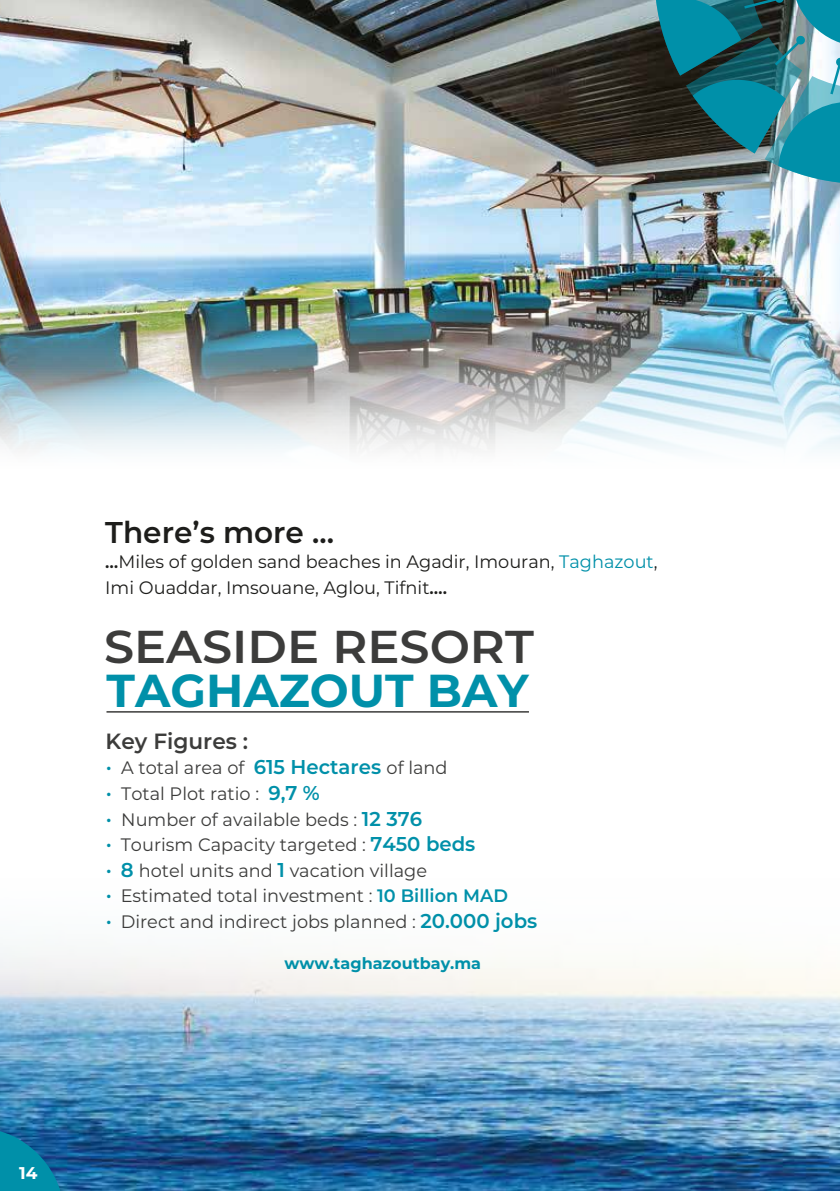
<style>
.page{position:relative;width:840px;height:1191px;background:#fff}
.page>*{position:absolute;margin:0;border:0;box-sizing:border-box;transform-origin:0 0}
.t1{font:700 46.2px "Montserrat";color:#0090a9}
.t2{font:600 46px "Montserrat";color:#3c3c3b;scale:1.04 1}
.t3{font:600 30px "Montserrat";color:#1d1d1b}
.t4{font:600 22px "Montserrat";color:#3c3c3b}
.t5{font:18px/25.6px "Montserrat";color:#3c3c3b}
.t6{font:18px/25.6px "Montserrat";color:#1d1d1b}
.t7{font:700 17px "Montserrat";color:#fff}
.t8{font:700 16px "Montserrat";color:#0090a9}
.s1{font-weight:600}
.s2{color:#0090a9}
.s3{font-weight:600;font-size:20px;color:#0090a9}
.s4{font-weight:600;color:#0090a9}
</style>
<div class="page">
<img style="left:0;top:0;width:839px;height:294px">
<img style="left:0;top:1107px;width:839px;height:84px">
<img style="left:0;top:294px;width:839px;height:156px">
<svg style="left:0;top:711px;width:839px;height:396px"></svg>
<svg style="left:0;top:1127px;width:64px;height:64px;background:#097aa2"></svg>
<svg style="left:654px;top:0;width:185px;height:184px;background:#327781"></svg>
<hr style="left:106px;top:711px;width:422px;height:1px;background:#3c3c3b">
<h3 class="t3" style="left:105px;top:510px;width:230px">There’s more …</h3>
<p class="t6" style="left:105px;top:548px;width:553px"><span class="s1">…</span>Miles of golden sand beaches in Agadir, Imouran, <span class="s2">Taghazout</span>,<br>Imi Ouaddar, Imsouane, Aglou, Tifnit<span class="s1">….</span></p>
<h2 class="t2" style="left:104px;top:613px;width:414px">SEASIDE RESORT</h2>
<h1 class="t1" style="left:106px;top:657px;width:423px">TAGHAZOUT BAY</h1>
<p class="t4" style="left:106px;top:725px;width:144px">Key Figures :</p>
<p class="t5" style="left:106px;top:754px;width:433px"><sup>.</sup> A total area of <span class="s3">615 Hectares</span> of land<br><sup>.</sup> Total Plot ratio : <span class="s3">9,7 %<br></span><sup>.</sup> Number of available beds : <span class="s3">12 376<br></span><sup>.</sup> Tourism Capacity targeted : <span class="s3">7450 beds<br></span><sup>.</sup> <span class="s3">8</span> hotel units and <span class="s3">1</span> vacation village<br><sup>.</sup> Estimated total investment : <span class="s4">10 Billion MAD<br></span><sup>.</sup> Direct and indirect jobs planned : <span class="s3">20.000 jobs</span></p>
<p class="t8" style="left:284px;top:952px;width:198px">www.taghazoutbay.ma</p>
<p class="t7" style="left:19px;top:1160px;width:20px">14</p>
</div>
